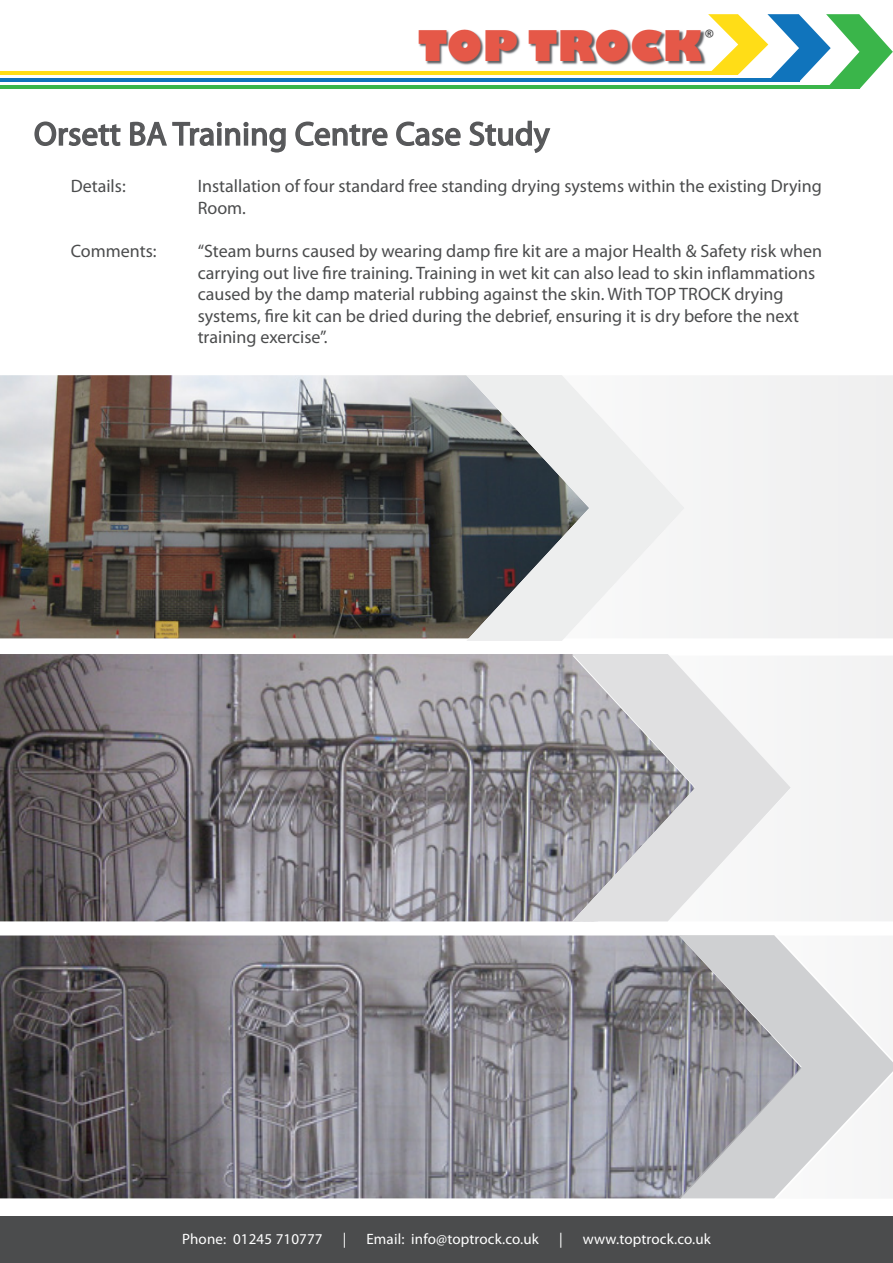
<style>
.page{position:relative;width:893px;height:1263px;background:#fff}
.page>*{position:absolute;margin:0;border:0;box-sizing:border-box;transform-origin:0 0}
.t1{font:800 41.4px "Gill Sans";color:#e55848}
.t2{font:800 41.4px "Gill Sans";color:#e55848;scale:2.65 1}
.t3{font:33px "Myriad Pro";letter-spacing:.01em;color:#57585a}
.t4{font:18px/21.6px "Myriad Pro";color:#4b4c4d}
.t5{font:15px "Myriad Pro";letter-spacing:.01em;color:#fff}
.t6{font:800 10.8px "Rockwell";color:#3e3e3f}
</style>
<div class="page">
<img style="left:0;top:654px;width:572px;height:267px">
<div style="left:693px;top:375px;width:200px;height:263px;background:#f2f2f2"></div>
<img style="left:0;top:375px;width:466px;height:263px">
<img style="left:0;top:935px;width:677px;height:263px">
<img style="left:418px;top:30px;width:289px;height:45px">
<svg style="left:708px;top:14px;width:185px;height:75px"></svg>
<hr style="left:278px;top:71px;width:460px;height:3px;background:#ffdd17">
<hr style="left:278px;top:78px;width:521px;height:4px;background:#1074bc">
<hr style="left:278px;top:86px;width:582px;height:3px;background:#3ab54a">
<hr style="left:0;top:71px;width:295px;height:3px;background:#ffdd17">
<hr style="left:0;top:78px;width:295px;height:4px;background:#1074bc">
<hr style="left:0;top:86px;width:295px;height:3px;background:#3ab54a">
<div style="left:0;top:1217px;width:893px;height:46px;background:#4b4c4d"></div>
<svg style="left:34px;top:121px;width:87px;height:25px"></svg>
<svg style="left:130px;top:121px;width:156px;height:32px"></svg>
<svg style="left:295px;top:121px;width:93px;height:25px"></svg>
<svg style="left:396px;top:121px;width:65px;height:25px"></svg>
<svg style="left:469px;top:120px;width:82px;height:33px"></svg>
<svg style="left:466px;top:375px;width:219px;height:266px;fill:#edeeee"></svg>
<div style="left:801px;top:656px;width:92px;height:265px;background:#f3f3f4"></div>
<svg style="left:572px;top:654px;width:219px;height:267px"></svg>
<svg style="left:679px;top:935px;width:214px;height:263px"></svg>
<p class="t6" style="left:705px;top:27px;width:10px">®</p>
<p class="t2" style="left:312px;top:20px;width:211px">TOP TRO</p>
<p class="t1" style="left:418px;top:20px;width:286px">TO TROCK</p>
<p class="t3" style="left:34px;top:113px;width:517px">Orsett BA Training Centre Case Study</p>
<p class="t4" style="left:71px;top:175px;width:57px">Details:</p>
<p class="t4" style="left:198px;top:175px;width:626px">Installation of four standard free standing drying systems within the existing Drying<br>Room.</p>
<p class="t4" style="left:71px;top:240px;width:87px">Comments:</p>
<p class="t4" style="left:198px;top:240px;width:626px">“Steam burns caused by wearing damp fire kit are a major Health &amp; Safety risk when</p>
<p class="t4" style="left:198px;top:261px;width:619px">carrying out live fire training. Training in wet kit can also lead to skin inflammations caused by the damp material rubbing against the skin. With TOP TROCK drying systems, fire kit can be dried during the debrief, ensuring it is dry before the next training exercise”.</p>
<p class="t5" style="left:182px;top:1230px;width:142px">Phone: 01245 710777</p>
<p class="t5" style="left:343px;top:1230px;width:5px">|</p>
<p class="t5" style="left:366px;top:1230px;width:174px">Email: info@toptrock.co.uk</p>
<p class="t5" style="left:559px;top:1230px;width:5px">|</p>
<p class="t5" style="left:583px;top:1230px;width:130px">www.toptrock.co.uk</p>
</div>
